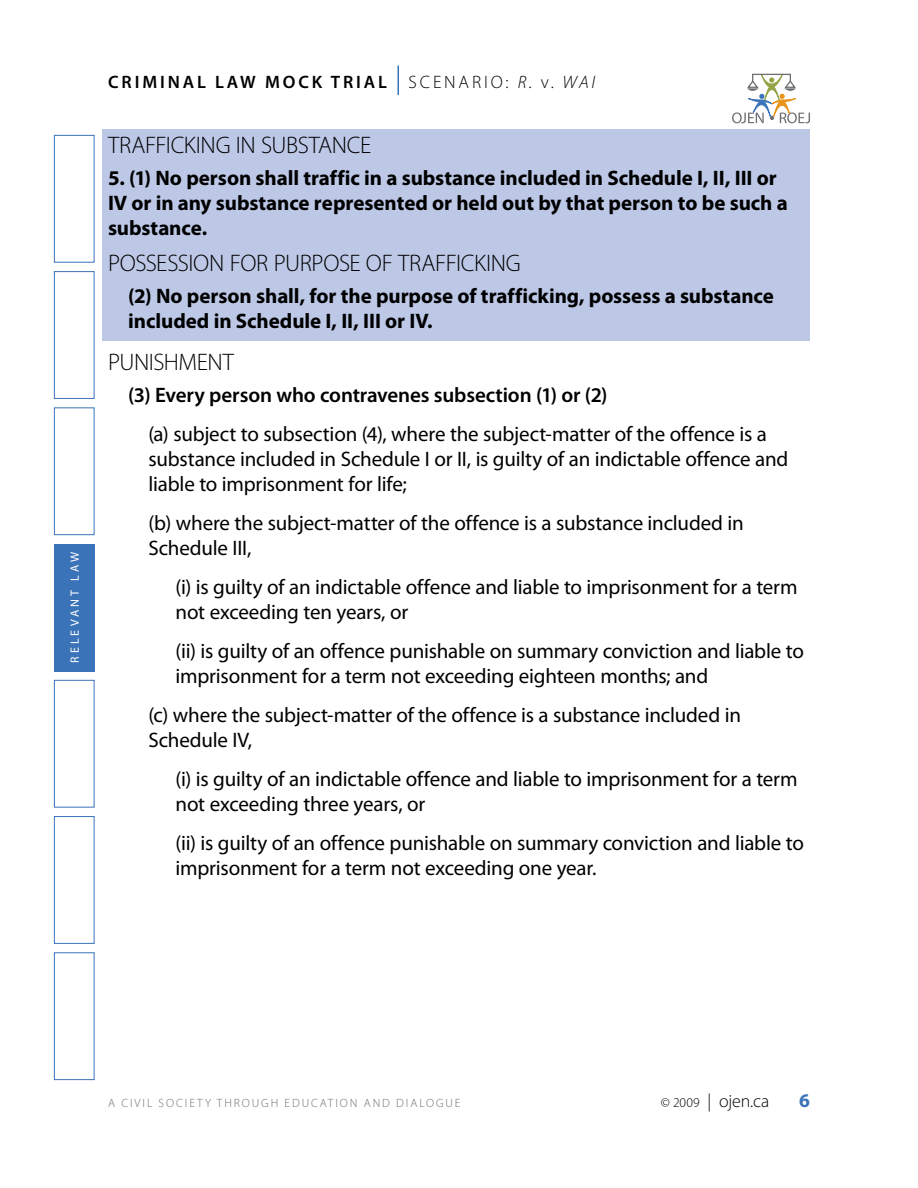
<style>
.page{position:relative;width:918px;height:1188px;background:#fff}
.page>*{position:absolute;margin:0;border:0;box-sizing:border-box;transform-origin:0 0}
.t1{font:300 24px "Myriad Pro";letter-spacing:-.015em;color:#000}
.t2{font:21px/25.2px "Myriad Pro";letter-spacing:-.01em;color:#000}
.t3{font:700 21px/25.2px "Myriad Pro";letter-spacing:-.005em;color:#000}
.t4{font:600 21px "Myriad Pro";letter-spacing:-.005em;color:#000}
.t5{font:700 19.5px "Myriad Pro";color:#3b73b9}
.t6{font:600 18px "Myriad Pro";letter-spacing:.16em;color:#000}
.t7{font:300 18px "Myriad Pro";color:#000}
.t8{font:300 12px "Myriad Pro";letter-spacing:.16em;color:#6d6e71}
.t9{font:12px "Myriad Pro";color:#fff}
.s1{font-weight:300}
.s2{font-weight:300;font-style:italic}
.s3{font-size:13.5px}
</style>
<div class="page">
<svg style="left:732px;top:74px;width:78px;height:50px"></svg>
<svg style="left:398px;top:66px;width:1px;height:29px"></svg>
<div style="left:54px;top:544px;width:40px;height:127px;background:#3b73b9"></div>
<div style="left:54px;top:271px;width:40px;height:128px;border:1px solid #3b73b9"></div>
<div style="left:54px;top:407px;width:40px;height:128px;border:1px solid #3b73b9"></div>
<div style="left:54px;top:135px;width:40px;height:128px;border:1px solid #3b73b9"></div>
<div style="left:54px;top:680px;width:40px;height:128px;border:1px solid #3b73b9"></div>
<div style="left:54px;top:816px;width:40px;height:128px;border:1px solid #3b73b9"></div>
<div style="left:54px;top:952px;width:40px;height:128px;border:1px solid #3b73b9"></div>
<div style="left:102px;top:129px;width:708px;height:211px;background:#bdc8e7"></div>
<p class="t9" style="left:67px;top:663px;width:112px;rotate:-90deg">RelevantLaw</p>
<p class="t6" style="left:108px;top:70px;width:489px">Criminal Law Moc k Trial <span class="s1">SCENA RIO:</span> <span class="s2">R.</span> <span class="s1">V.</span> <span class="s2">Wai</span></p>
<p class="t1" style="left:108px;top:131px;width:265px">TRAFFICKING IN SUBSTANCE</p>
<p class="t3" style="left:108px;top:165px;width:681px">5. (1) No person shall traffic in a substance included in Schedule I, II, III or<br>IV or in any substance represented or held out by that person to be such a substance.</p>
<p class="t1" style="left:108px;top:248px;width:414px">POSSESSION FOR PURPOSE OF TRAFFICKING</p>
<p class="t3" style="left:128px;top:282px;width:647px">(2) No person shall, for the purpose of trafficking, possess a substance included in Schedule I, II, III or IV.</p>
<p class="t1" style="left:108px;top:348px;width:128px">PUNISHMENT</p>
<p class="t4" style="left:128px;top:382px;width:481px">(3) Every person who contravenes subsection (1) or (2)</p>
<p class="t2" style="left:148px;top:421px;width:641px">(a) subject to subsection (4), where the subject-matter of the offence is a substance included in Schedule I or II, is guilty of an indictable offence and liable to imprisonment for life;</p>
<p class="t2" style="left:148px;top:510px;width:597px">(b) where the subject-matter of the offence is a substance included in<br>Schedule III,</p>
<p class="t2" style="left:176px;top:574px;width:624px">(i) is guilty of an indictable offence and liable to imprisonment for a term not exceeding ten years, or</p>
<p class="t2" style="left:176px;top:638px;width:630px">(ii) is guilty of an offence punishable on summary conviction and liable to imprisonment for a term not exceeding eighteen months; and</p>
<p class="t2" style="left:148px;top:702px;width:594px">(c) where the subject-matter of the offence is a substance included in<br>Schedule IV,</p>
<p class="t2" style="left:176px;top:766px;width:624px">(i) is guilty of an indictable offence and liable to imprisonment for a term not exceeding three years, or</p>
<p class="t2" style="left:176px;top:830px;width:630px">(ii) is guilty of an offence punishable on summary conviction and liable to imprisonment for a term not exceeding one year.</p>
<p class="t8" style="left:108px;top:1096px;width:354px">A CIVIL SOCIETY THROUGH EDUCATION A ND DIA LOGUE</p>
<p class="t7" style="left:661px;top:1090px;width:110px"><span class="s3">© 2009</span> | OJEN.CA</p>
<p class="t5" style="left:799px;top:1088px;width:12px">6</p>
</div>
